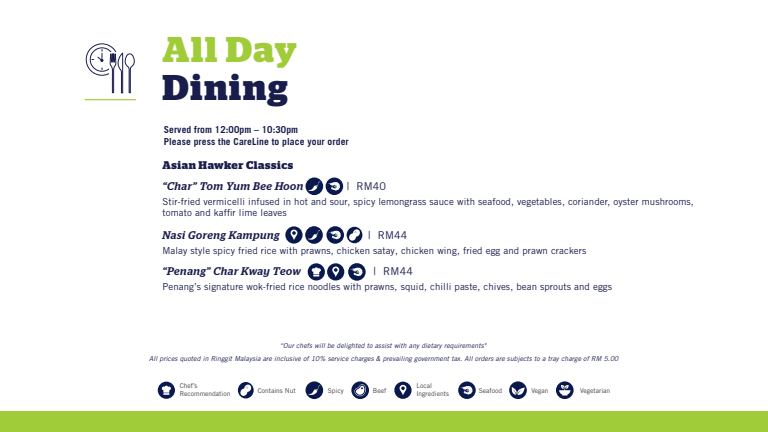
<style>
.page{position:relative;width:768px;height:432px;background:#fff}
.page>*{position:absolute;margin:0;border:0;box-sizing:border-box;transform-origin:0 0}
.t1{font:700 35.6px "Stag";color:#a1cc3a}
.t2{font:700 35.6px "Stag";letter-spacing:.05em;color:#191d4c}
.t3{font:italic 500 11.2px "Stag";letter-spacing:.045em;color:#191d4c}
.t4{font:700 11.2px "Stag";letter-spacing:.05em;color:#191d4c}
.t5{font:10.8px "Trade Gothic";letter-spacing:.01em;color:#191d4c}
.t6{font:9.6px/11.2px "Trade Gothic";letter-spacing:.01em;color:#191d4c}
.t7{font:700 9.6px/12px "Trade Gothic LT Std";letter-spacing:.01em;color:#191d4c}
.t8{font:italic 6.8px/12.8px "Trade Gothic LT Std";letter-spacing:.01em;color:#191d4c;text-align:center}
.t9{font:6.8px/8px "Trade Gothic LT Std";color:#414042}
.s1{font-size:11.2px}
</style>
<div class="page">
<hr style="left:85px;top:99px;width:51px;height:1px;background:#a1cc3a">
<svg style="left:85px;top:43px;width:50px;height:58px"></svg>
<svg style="left:394px;top:382px;width:18px;height:17px"></svg>
<svg style="left:458px;top:381px;width:18px;height:18px"></svg>
<svg style="left:351px;top:381px;width:18px;height:18px"></svg>
<svg style="left:509px;top:381px;width:18px;height:18px"></svg>
<svg style="left:556px;top:381px;width:18px;height:18px"></svg>
<svg style="left:305px;top:381px;width:18px;height:18px"></svg>
<svg style="left:238px;top:382px;width:16px;height:17px"></svg>
<svg style="left:158px;top:382px;width:17px;height:17px"></svg>
<div style="left:0;top:412px;width:768px;height:20px;background:#a1cc3a"></div>
<svg style="left:305px;top:177px;width:38px;height:18px"></svg>
<svg style="left:285px;top:226px;width:77px;height:18px"></svg>
<svg style="left:308px;top:263px;width:58px;height:18px"></svg>
<h1 class="t1" style="left:162px;top:29px;width:136px">All Day</h1>
<h1 class="t2" style="left:162px;top:66px;width:127px">Dining</h1>
<p class="t7" style="left:164px;top:123px;width:187px">Served from 12:00pm – 10:30pm<br>Please press the CareLine to place your order</p>
<p class="t4" style="left:162px;top:158px;width:132px">Asian Hawker Classics</p>
<p class="t3" style="left:162px;top:180px;width:142px">“Char” Tom Yum Bee Hoon</p>
<p class="t5" style="left:347px;top:180px;width:41px"><span class="s1">|</span> RM40</p>
<p class="t6" style="left:162px;top:196px;width:533px">Stir-fried vermicelli infused in hot and sour, spicy lemongrass sauce with seafood, vegetables, coriander, oyster mushrooms, tomato and kaffir lime leaves</p>
<p class="t3" style="left:162px;top:228px;width:118px">Nasi Goreng Kampung</p>
<p class="t5" style="left:368px;top:229px;width:41px"><span class="s1">|</span> RM44</p>
<p class="t6" style="left:162px;top:244px;width:425px">Malay style spicy fried rice with prawns, chicken satay, chicken wing, fried egg and prawn crackers</p>
<p class="t3" style="left:162px;top:265px;width:140px">“Penang” Char Kway Teow</p>
<p class="t5" style="left:374px;top:265px;width:41px"><span class="s1">|</span> RM44</p>
<p class="t6" style="left:162px;top:281px;width:451px">Penang’s signature wok-fried rice noodles with prawns, squid, chilli paste, chives, bean sprouts and eggs</p>
<p class="t8" style="left:149px;top:339px;width:471px">“Our chefs will be delighted to assist with any dietary requirements"<br>All prices quoted in Ringgit Malaysia are inclusive of 10% service charges &amp; prevailing government tax. All orders are subjects to a tray charge of RM 5.00</p>
<p class="t9" style="left:180px;top:382px;width:52px">Chef’s<br>Recommendation</p>
<p class="t9" style="left:416px;top:382px;width:34px">Local<br>Ingredients</p>
<p class="t9" style="left:258px;top:387px;width:39px">Contains Nut</p>
<p class="t9" style="left:328px;top:387px;width:17px">Spicy</p>
<p class="t9" style="left:373px;top:387px;width:15px">Beef</p>
<p class="t9" style="left:479px;top:387px;width:25px">Seafood</p>
<p class="t9" style="left:531px;top:387px;width:19px">Vegan</p>
<p class="t9" style="left:580px;top:387px;width:32px">Vegetarian</p>
</div>
